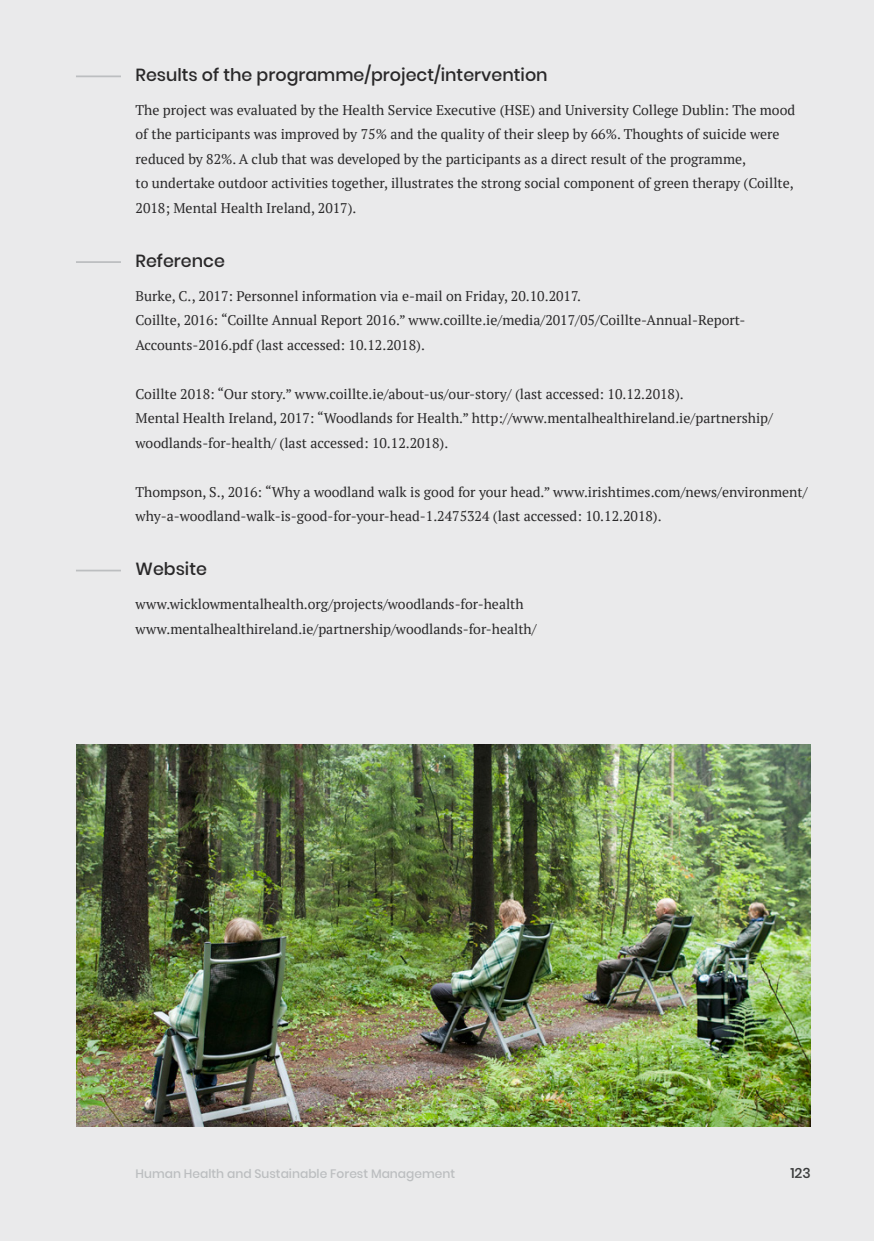
<style>
.page{position:relative;width:874px;height:1241px;background:#fff}
.page>*{position:absolute;margin:0;border:0;box-sizing:border-box;transform-origin:0 0}
.t1{font:500 17.5px "Poppins";color:#292829}
.t2{font:14px/24.5px "PT Serif";color:#292829}
.t3{font:500 14px "Poppins";color:#010000}
.t4{font:500 12.25px "Poppins";color:#bcbec0}
</style>
<div class="page">
<div style="left:0;top:0;width:873px;height:1240px;background:#eaeaeb"></div>
<hr style="left:76px;top:569px;width:45px;height:2px;background:#bcbec0">
<img style="left:76px;top:744px;width:734px;height:382px">
<hr style="left:76px;top:75px;width:45px;height:2px;background:#bcbec0">
<hr style="left:76px;top:261px;width:45px;height:2px;background:#bcbec0">
<p class="t1" style="left:135px;top:65px;width:413px">Results of the programme/project/intervention</p>
<p class="t2" style="left:135px;top:97px;width:660px">The project was evaluated by the Health Service Executive (HSE) and University College Dublin: The mood of the participants was improved by 75% and the quality of their sleep by 66%. Thoughts of suicide were reduced by 82%. A club that was developed by the participants as a direct result of the programme,<br>to undertake outdoor activities together, illustrates the strong social component of green therapy (Coillte, 2018; Mental Health Ireland, 2017).</p>
<p class="t1" style="left:135px;top:250px;width:91px">Reference</p>
<p class="t2" style="left:135px;top:283px;width:611px">Burke, C., 2017: Personnel information via e-mail on Friday, 20.10.2017.<br>Coillte, 2016: “Coillte Annual Report 2016.” www.coillte.ie/media/2017/05/Coillte-Annual-Report-<br>Accounts-2016.pdf (last accessed: 10.12.2018).</p>
<p class="t2" style="left:135px;top:381px;width:638px">Coillte 2018: “Our story.” www.coillte.ie/about-us/our-story/ (last accessed: 10.12.2018).<br>Mental Health Ireland, 2017: “Woodlands for Health.” http://www.mentalhealthireland.ie/partnership/ woodlands-for-health/ (last accessed: 10.12.2018).</p>
<p class="t2" style="left:135px;top:479px;width:673px">Thompson, S., 2016: “Why a woodland walk is good for your head.” www.irishtimes.com/news/environment/ why-a-woodland-walk-is-good-for-your-head-1.2475324 (last accessed: 10.12.2018).</p>
<p class="t1" style="left:135px;top:559px;width:73px">Website</p>
<p class="t2" style="left:135px;top:591px;width:402px">www.wicklowmentalhealth.org/projects/woodlands-for-health www.mentalhealthireland.ie/partnership/woodlands-for-health/</p>
<p class="t4" style="left:135px;top:1166px;width:321px">Human Health and Sustainable Forest Management</p>
<p class="t3" style="left:790px;top:1164px;width:22px">123</p>
</div>
